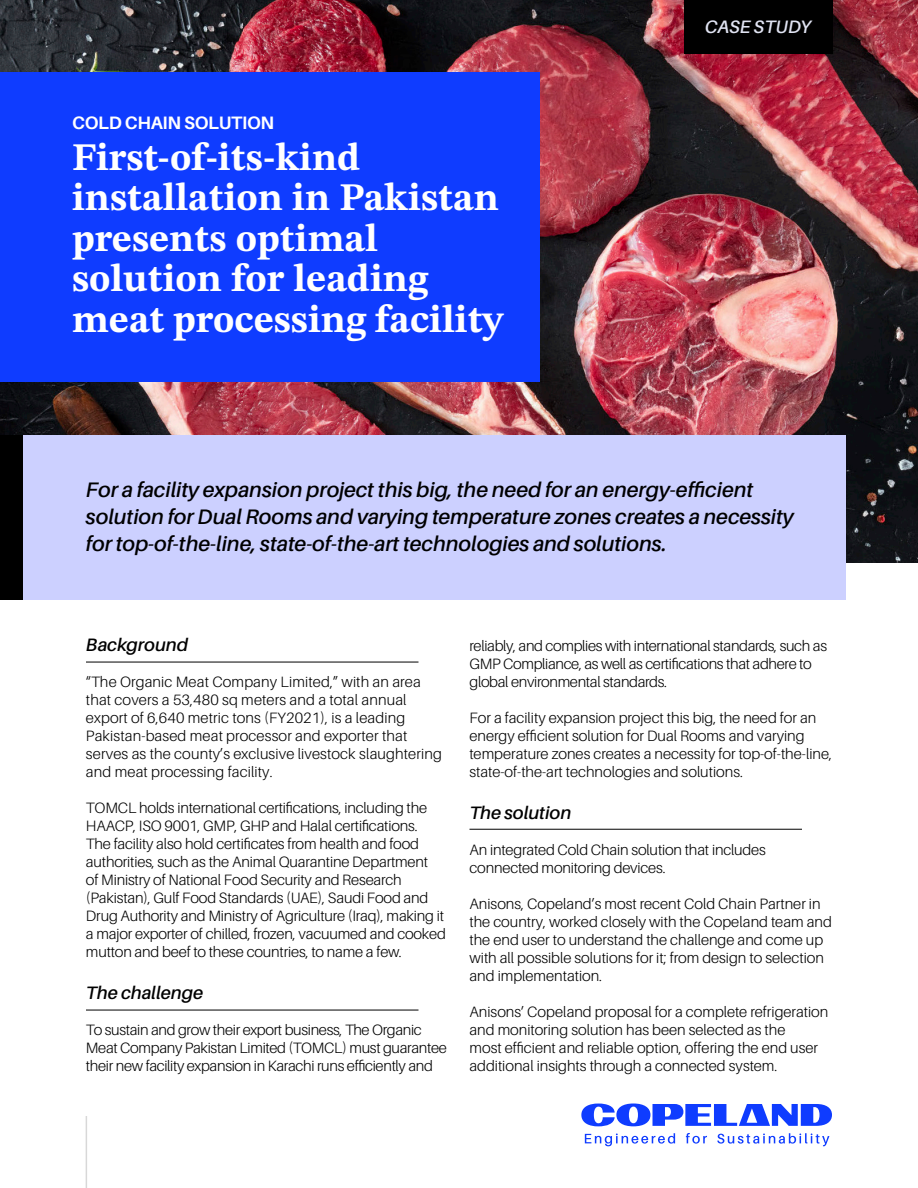
<style>
.page{position:relative;width:918px;height:1188px;background:#fff}
.page>*{position:absolute;margin:0;border:0;box-sizing:border-box;transform-origin:0 0}
.Headline{font:39px "STIX Two Text";color:#fff}
.Long_Form_Section_Header{font:italic 600 21px/27px "Aileron";color:#000}
.Subhead_2{font:italic 600 18px "Aileron";color:#000}
.Headline-2{font:700 18px "Aileron";letter-spacing:-.015em;color:#fff}
.Long_Form_Section_Header-2{font:italic 600 18px "Aileron";color:#e0e3f2}
.Body{font:300 15px/18px "Aileron";letter-spacing:-.01em;color:#000}
.Body-2{font:300 15px/18px "Aileron";letter-spacing:.01em;color:#000}
</style>
<div class="page">
<img style="left:0;top:0;width:918px;height:562px">
<div style="left:0;top:435px;width:846px;height:165px;background:#ccd0ff"></div>
<div style="left:0;top:72px;width:540px;height:310px;background:#0f3cff"></div>
<hr style="left:86px;top:662px;width:333px;height:1px;background:#000">
<hr style="left:86px;top:1010px;width:333px;height:1px;background:#000">
<hr style="left:470px;top:829px;width:332px;height:1px;background:#000">
<div style="left:684px;top:0;width:148px;height:54px;background:#000"></div>
<div style="left:0;top:435px;width:22px;height:165px;background:#000"></div>
<hr style="left:86px;top:1116px;width:1px;height:72px;background:#d8d8d8">
<svg style="left:581px;top:1103px;width:251px;height:23px"></svg>
<svg style="left:585px;top:1133px;width:90px;height:13px"></svg>
<svg style="left:686px;top:1133px;width:21px;height:11px"></svg>
<svg style="left:717px;top:1133px;width:112px;height:13px"></svg>
<p class="Headline-2" style="left:72px;top:113px;width:204px">COLD CHAIN SOLUTION</p>
<p class="Headline" style="left:72px;top:129px;width:290px">First-of-its-kind</p>
<p class="Headline" style="left:72px;top:169px;width:428px">installation in Pakistan</p>
<p class="Headline" style="left:72px;top:210px;width:307px">presents optimal</p>
<p class="Headline" style="left:72px;top:250px;width:358px">solution for leading</p>
<p class="Headline" style="left:72px;top:291px;width:433px">meat processing facility</p>
<p class="Long_Form_Section_Header-2" style="left:705px;top:17px;width:108px">CASE STUDY</p>
<p class="Long_Form_Section_Header" style="left:86px;top:477px;width:709px">For a facility expansion project this big, the need for an energy-efficient solution for Dual Rooms and varying temperature zones creates a necessity for top-of-the-line, state-of-the-art technologies and solutions.</p>
<p class="Subhead_2" style="left:86px;top:635px;width:104px">Background</p>
<p class="Body-2" style="left:86px;top:673px;width:357px">“The Organic Meat Company Limited,” with an area that covers a 53,480 sq meters and a total annual export of 6,640 metric tons (FY2021), is a leading Pakistan-based meat processor and exporter that serves as the county’s exclusive livestock slaughtering and meat processing facility.</p>
<p class="Body" style="left:86px;top:799px;width:361px">TOMCL holds international certifications, including the HAACP, ISO 9001, GMP, GHP and Halal certifications.<br>The facility also hold certificates from health and food authorities, such as the Animal Quarantine Department<br>of Ministry of National Food Security and Research (Pakistan), Gulf Food Standards (UAE), Saudi Food and Drug Authority and Ministry of Agriculture (Iraq), making it a major exporter of chilled, frozen, vacuumed and cooked mutton and beef to these countries, to name a few.</p>
<p class="Subhead_2" style="left:86px;top:983px;width:119px">The challenge</p>
<p class="Body" style="left:86px;top:1021px;width:362px">To sustain and grow their export business, The Organic<br>Meat Company Pakistan Limited (TOMCL) must guarantee their new facility expansion in Karachi runs efficiently and</p>
<p class="Body" style="left:470px;top:637px;width:359px">reliably, and complies with international standards, such as<br>GMP Compliance, as well as certifications that adhere to global environmental standards.</p>
<p class="Body" style="left:470px;top:709px;width:364px">For a facility expansion project this big, the need for an energy efficient solution for Dual Rooms and varying temperature zones creates a necessity for top-of-the-line, state-of-the-art technologies and solutions.</p>
<p class="Subhead_2" style="left:470px;top:802px;width:103px">The solution</p>
<p class="Body" style="left:470px;top:841px;width:298px">An integrated Cold Chain solution that includes connected monitoring devices.</p>
<p class="Body" style="left:470px;top:895px;width:364px">Anisons, Copeland’s most recent Cold Chain Partner in the country, worked closely with the Copeland team and the end user to understand the challenge and come up with all possible solutions for it; from design to selection and implementation.</p>
<p class="Body" style="left:470px;top:1003px;width:360px">Anisons’ Copeland proposal for a complete refrigeration and monitoring solution has been selected as the<br>most efficient and reliable option, offering the end user additional insights through a connected system.</p>
</div>
